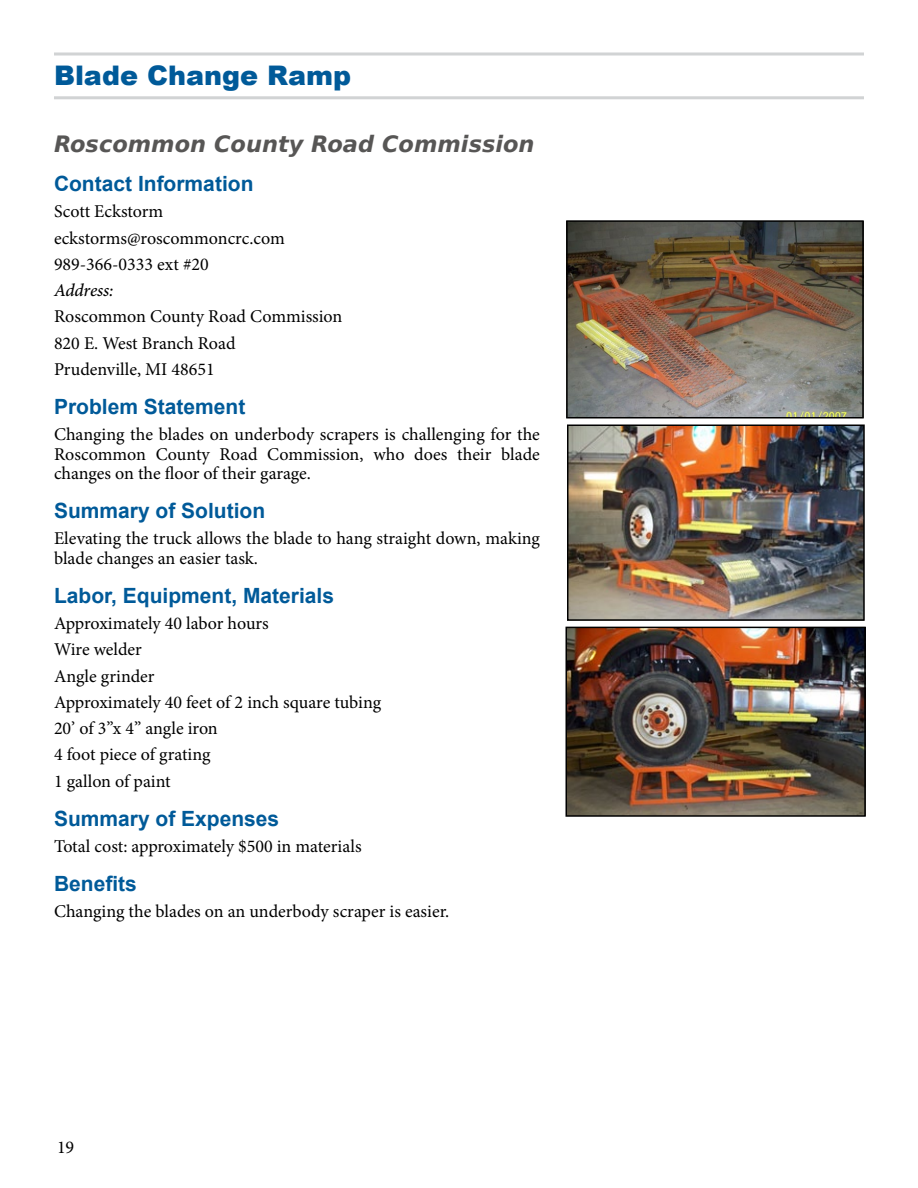
<style>
.page{position:relative;width:918px;height:1188px;background:#fff}
.page>*{position:absolute;margin:0;border:0;box-sizing:border-box;transform-origin:0 0}
.t1{font:900 27px "Arial";color:#005a99}
.t2{font:italic 700 22.5px "Bitstream Vera Sans";color:#575655}
.t3{font:700 21px "Arial";color:#005a99}
.t4{font:18px/26.2px "Minion Pro";color:#000}
.t5{font:italic 500 18px "Minion Pro";letter-spacing:-.01em;color:#000}
</style>
<div class="page">
<hr style="left:54px;top:52px;width:810px;height:4px;background:#dcddde">
<hr style="left:54px;top:96px;width:810px;height:3px;background:#d1d3d4">
<img style="left:569px;top:223px;width:292px;height:192px">
<div style="left:566px;top:220px;width:298px;height:198px;border:2px solid #000"></div>
<img style="left:569px;top:630px;width:294px;height:184px">
<div style="left:566px;top:627px;width:300px;height:190px;border:2px solid #000"></div>
<img style="left:570px;top:427px;width:292px;height:191px">
<div style="left:567px;top:424px;width:298px;height:197px;border:2px solid #000"></div>
<h1 class="t1" style="left:54px;top:55px;width:299px">Blade Change Ramp</h1>
<p class="t2" style="left:54px;top:131px;width:482px">Roscommon County Road Commission</p>
<p class="t3" style="left:54px;top:170px;width:201px">Contact Information</p>
<p class="t4" style="left:54px;top:199px;width:232px">Scott Eckstorm eckstorms@roscommoncrc.com<br>989-366-0333 ext #20</p>
<p class="t5" style="left:54px;top:278px;width:61px">Address:</p>
<p class="t4" style="left:54px;top:304px;width:290px">Roscommon County Road Commission<br>820 E. West Branch Road<br>Prudenville, MI 48651</p>
<p class="t3" style="left:54px;top:392px;width:193px">Problem Statement</p>
<p class="t4" style="left:54px;top:425px;width:487px;line-height:19.5px;text-align:justify">Changing the blades on underbody scrapers is challenging for the Roscommon County Road Commission, who does their blade changes on the floor of their garage.</p>
<p class="t3" style="left:54px;top:497px;width:213px">Summary of Solution</p>
<p class="t4" style="left:54px;top:529px;width:487px;line-height:19.5px">Elevating the truck allows the blade to hang straight down, making blade changes an easier task.</p>
<p class="t3" style="left:54px;top:581px;width:282px">Labor, Equipment, Materials</p>
<p class="t4" style="left:54px;top:610px;width:329px">Approximately 40 labor hours<br>Wire welder<br>Angle grinder<br>Approximately 40 feet of 2 inch square tubing<br>20’ of 3”x 4” angle iron<br>4 foot piece of grating<br>1 gallon of paint</p>
<p class="t3" style="left:54px;top:804px;width:227px">Summary of Expenses</p>
<p class="t4" style="left:54px;top:833px;width:309px">Total cost: approximately $500 in materials</p>
<p class="t3" style="left:54px;top:869px;width:84px">Benefits</p>
<p class="t4" style="left:54px;top:898px;width:397px">Changing the blades on an underbody scraper is easier.</p>
<p class="t4" style="left:57px;top:1134px;width:19px">19</p>
</div>
